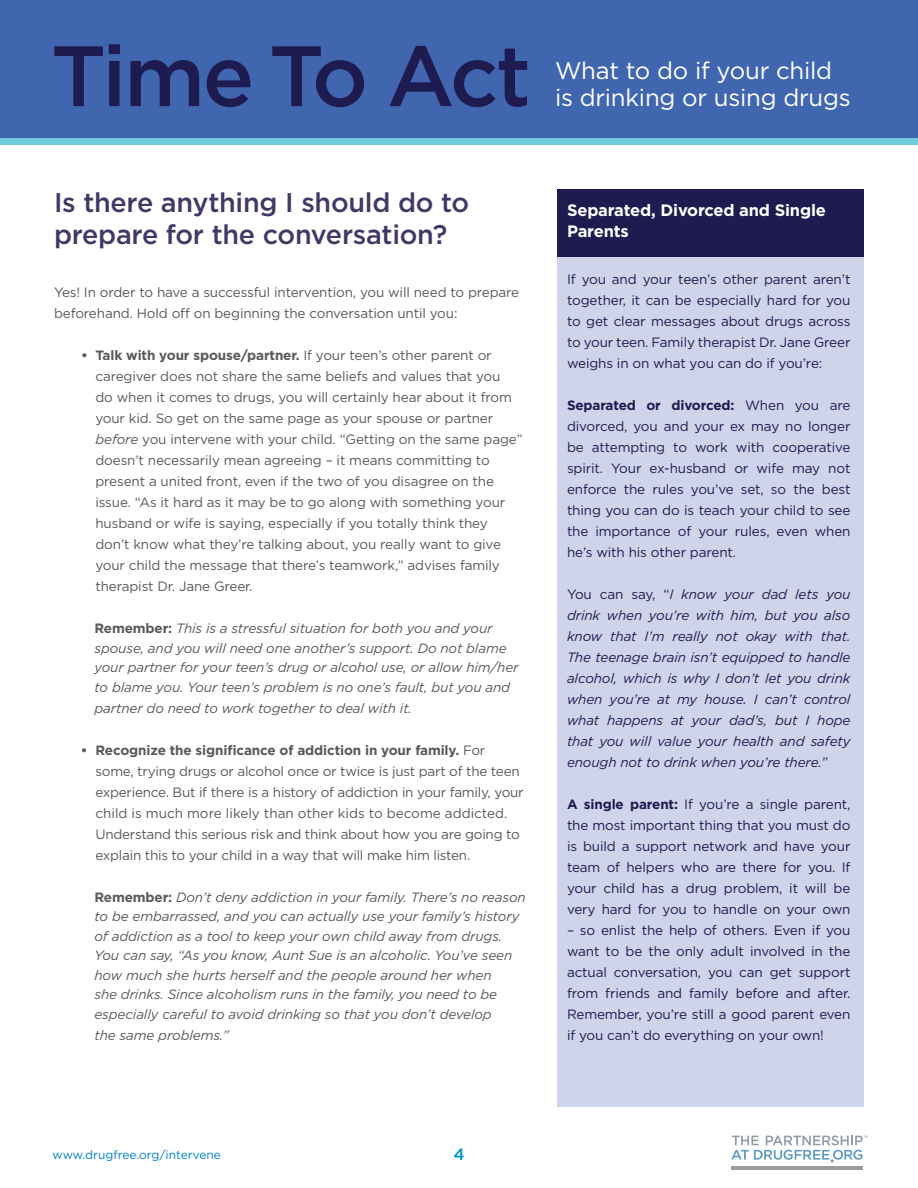
<style>
.page{position:relative;width:918px;height:1188px;background:#fff}
.page>*{position:absolute;margin:0;border:0;box-sizing:border-box;transform-origin:0 0}
.t1{font:500 85.5px "Gotham";letter-spacing:-.04em;color:#1d1b4f}
.t2{font:500 27px/32.4px "Gotham";letter-spacing:-.01em;color:#3e3a65}
.t3{font:24px/27px "Gotham";letter-spacing:-.01em;color:#fff}
.t4{font:700 16.5px/21px "Gotham";letter-spacing:-.01em;color:#fff}
.t5{font:500 16.5px "Gotham";color:#0091cd}
.t6{font:13.5px/21px "Gotham";letter-spacing:-.01em;color:#58595b}
.t7{font:13.5px/21px "Gotham";letter-spacing:-.01em;color:#1d1b4f;text-align:justify}
.t8{font:italic 13.5px/19.5px "Gotham";letter-spacing:-.01em;color:#58595b}
.t9{font:italic 13.5px/21px "Gotham";letter-spacing:-.01em;color:#1d1b4f;text-align:justify}
.t10{font:12px "Gotham";color:#0081c4}
.s1{font-weight:700}
.s2{font-style:italic}
.s3{font-weight:700;font-style:normal}
.s4{font-style:normal}
</style>
<div class="page">
<div style="left:0;top:0;width:918px;height:140px;background:#4166b0"></div>
<div style="left:0;top:138px;width:918px;height:7px;background:#6fcddd"></div>
<hr style="left:731px;top:1166px;width:131px;height:4px;background:#949ca1">
<svg style="left:731px;top:1135px;width:137px;height:28px"></svg>
<div style="left:557px;top:189px;width:307px;height:918px;background:#d0d4eb"></div>
<div style="left:557px;top:189px;width:307px;height:67px;background:#1d1b4f"></div>
<h1 class="t1" style="left:51px;top:27px;width:482px">Time To Act</h1>
<h3 class="t3" style="left:555px;top:56px;width:297px">What to do if your child is drinking or using drugs</h3>
<h2 class="t2" style="left:54px;top:185px;width:417px">Is there anything I should do to prepare for the conversation?</h2>
<p class="t6" style="left:54px;top:282px;width:467px">Yes! In order to have a successful intervention, you will need to prepare beforehand. Hold off on beginning the conversation until you:</p>
<p class="t6" style="left:95px;top:345px;width:429px;text-indent:-14px"><span class="s1">• Talk with your spouse/partner.</span> If your teen’s other parent or caregiver does not share the same beliefs and values that you<br>do when it comes to drugs, you will certainly hear about it from your kid. So get on the same page as your spouse or partner <span class="s2">before</span> you intervene with your child. “Getting on the same page” doesn’t necessarily mean agreeing – it means committing to present a united front, even if the two of you disagree on the issue. “As it hard as it may be to go along with something your husband or wife is saying, especially if you totally think they don’t know what they’re talking about, you really want to give your child the message that there’s teamwork,” advises family therapist Dr. Jane Greer.</p>
<p class="t8" style="left:94px;top:619px;width:426px"><span class="s3">Remember:</span> This is a stressful situation for both you and your spouse, and you will need one another’s support. Do not blame your partner for your teen’s drug or alcohol use, or allow him/her to blame you. Your teen’s problem is no one’s fault, but you and</p>
<p class="t8" style="left:94px;top:698px;width:319px">partner do need to work together to deal with it.</p>
<p class="t6" style="left:95px;top:739px;width:430px;text-indent:-14px"><span class="s1">• Recognize the significance of addiction in your family.</span> For some, trying drugs or alcohol once or twice is just part of the teen experience. But if there is a history of addiction in your family, your child is much more likely than other kids to become addicted.<br>Understand this serious risk and think about how you are going to explain this to your child in a way that will make him listen.</p>
<p class="t8" style="left:94px;top:887px;width:433px"><span class="s3">Remember:</span> Don’t deny addiction in your family. There’s no reason to be embarrassed, and you can actually use your family’s history of addiction as a tool to keep your own child away from drugs.<br>You can say, “As you know, Aunt Sue is an alcoholic. You’ve seen how much she hurts herself and the people around her when<br>she drinks. Since alcoholism runs in the family, you need to be especially careful to avoid drinking so that you don’t develop</p>
<p class="t8" style="left:94px;top:1025px;width:136px">the same problems.”</p>
<p class="t4" style="left:567px;top:199px;width:260px">Separated, Divorced and Single<br>Parents</p>
<p class="t7" style="left:567px;top:268px;width:285px">If you and your teen’s other parent aren’t together, it can be especially hard for you to get clear messages about drugs across to your teen. Family therapist Dr. Jane Greer weighs in on what you can do if you’re:</p>
<p class="t7" style="left:567px;top:394px;width:285px"><span class="s1">Separated or divorced:</span> When you are divorced, you and your ex may no longer be attempting to work with cooperative spirit. Your ex-husband or wife may not enforce the rules you’ve set, so the best thing you can do is teach your child to see the importance of your rules, even when he’s with his other parent.</p>
<p class="t9" style="left:567px;top:583px;width:285px"><span class="s4">You can say, “</span>I know your dad lets you drink when you’re with him, but you also know that I’m really not okay with that.<br>The teenage brain isn’t equipped to handle alcohol, which is why I don’t let you drink when you’re at my house. I can’t control what happens at your dad’s, but I hope that you will value your health and safety enough not to drink when you’re there.”</p>
<p class="t7" style="left:567px;top:793px;width:285px"><span class="s1">A single parent:</span> If you’re a single parent, the most important thing that you must do is build a support network and have your team of helpers who are there for you. If your child has a drug problem, it will be very hard for you to handle on your own</p>
<p class="t7" style="left:567px;top:919px;width:285px">– so enlist the help of others. Even if you want to be the only adult involved in the actual conversation, you can get support from friends and family before and after.<br>Remember, you’re still a good parent even if you can’t do everything on your own!</p>
<p class="t10" style="left:52px;top:1148px;width:170px">www.drugfree.org/intervene</p>
<p class="t5" style="left:453px;top:1145px;width:13px">4</p>
</div>
